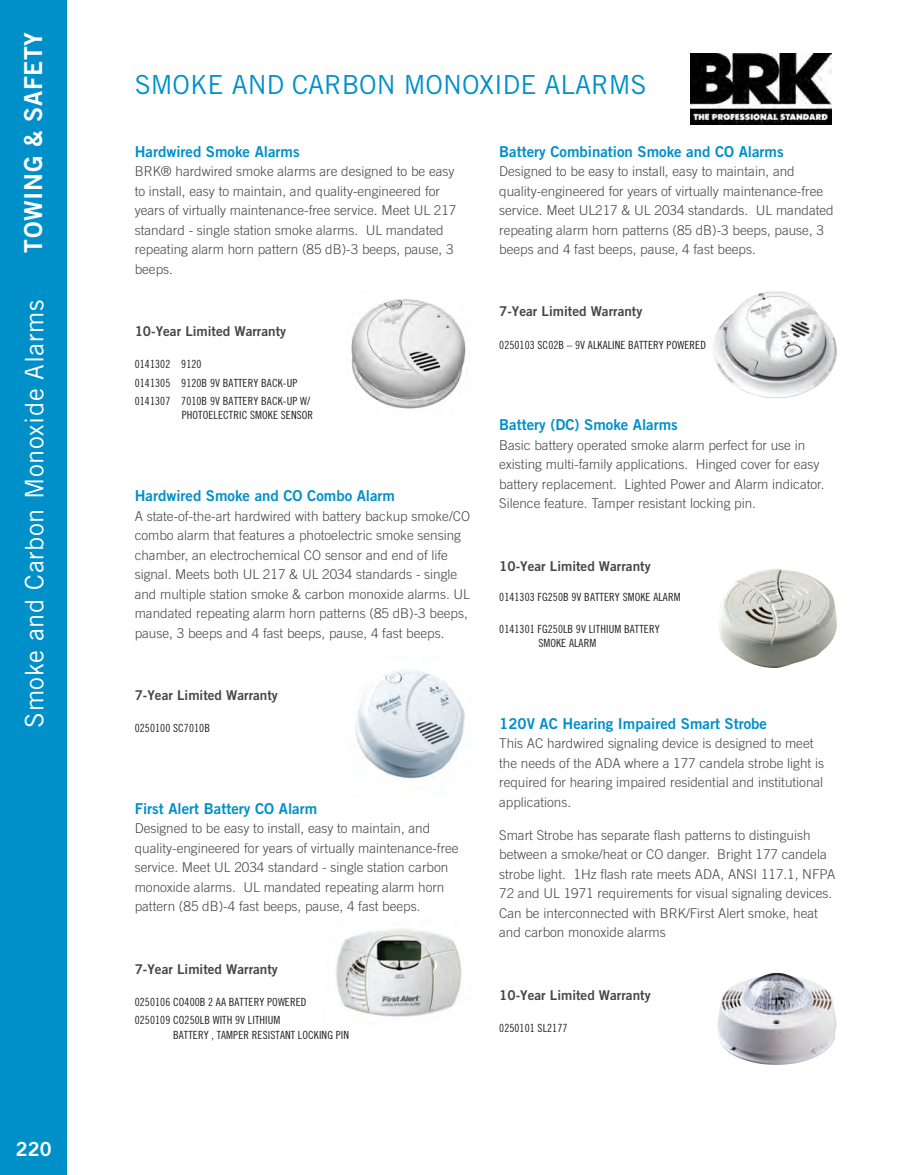
<style>
.page{position:relative;width:918px;height:1175px;background:#fff}
.page>*{position:absolute;margin:0;border:0;box-sizing:border-box;transform-origin:0 0}
.body_copy{font:26.25px "Trade Gothic";color:#0090c9}
.t1{font:25.5px "Trade Gothic";letter-spacing:.025em;color:#fff}
.t2{font:24.75px "Trade Gothic Bold Two";letter-spacing:.025em;color:#fff}
.t3{font:19.5px "Trade Gothic Bold Two";color:#fff}
.body_copy__no_spac{font:15px "Trade Gothic Bold Two";color:#0090c9}
.body_copy__some_sp{font:300 13.5px/19.5px "Trade Gothic";color:#464748}
.body_copy__some_sp-2{font:13.5px "Trade Gothic Bold Two";color:#464748}
.Part___s{font:11.25px/14.2px "Trade Gothic Cond Eighteen";letter-spacing:.01em;color:#231f20}
.body_copy__some_sp-3{font:11.25px "Trade Gothic Cond Eighteen";letter-spacing:.01em;color:#231f20}
</style>
<div class="page">
<div style="left:0;top:0;width:68px;height:1174px;background:#0090c9"></div>
<img style="left:351px;top:299px;width:115px;height:110px">
<img style="left:355px;top:670px;width:110px;height:109px">
<img style="left:336px;top:929px;width:126px;height:88px">
<img style="left:713px;top:291px;width:124px;height:107px">
<img style="left:717px;top:973px;width:66px;height:91px">
<img style="left:690px;top:54px;width:141px;height:71px">
<img style="left:719px;top:569px;width:118px;height:99px">
<h3 class="t2" style="left:18px;top:252px;width:222px;rotate:-90deg">TOWING &amp; SAFETY</h3>
<p class="t1" style="left:19px;top:727px;width:429px;rotate:-90deg">Smoke and Carbon Monoxide Alarms</p>
<h3 class="t3" style="left:16px;top:1136px;width:37px">220</h3>
<p class="body_copy" style="left:135px;top:69px;width:513px">SMOKE AND CARBON MONOXIDE ALARMS</p>
<p class="body_copy__no_spac" style="left:135px;top:142px;width:166px">Hardwired Smoke Alarms</p>
<p class="body_copy__some_sp" style="left:135px;top:161px;width:323px">BRK® hardwired smoke alarms are designed to be easy to install, easy to maintain, and quality-engineered for years of virtually maintenance-free service. Meet UL 217 standard - single station smoke alarms. UL mandated repeating alarm horn pattern (85 dB)-3 beeps, pause, 3 beeps.</p>
<p class="body_copy__some_sp-2" style="left:135px;top:323px;width:153px">10-Year Limited Warranty</p>
<p class="Part___s" style="left:135px;top:357px;width:68px">0141302 9120</p>
<p class="Part___s" style="left:135px;top:375px;width:164px">0141305 9120B 9V BATTERY BACK-UP</p>
<p class="Part___s" style="left:135px;top:394px;width:180px;text-align:right">0141307 7010B 9V BATTERY BACK-UP W/<br>PHOTOELECTRIC SMOKE SENSOR</p>
<p class="body_copy__no_spac" style="left:135px;top:486px;width:262px">Hardwired Smoke and CO Combo Alarm</p>
<p class="body_copy__some_sp" style="left:135px;top:506px;width:337px">A state-of-the-art hardwired with battery backup smoke/CO combo alarm that features a photoelectric smoke sensing chamber, an electrochemical CO sensor and end of life signal. Meets both UL 217 &amp; UL 2034 standards - single and multiple station smoke &amp; carbon monoxide alarms. UL mandated repeating alarm horn patterns (85 dB)-3 beeps, pause, 3 beeps and 4 fast beeps, pause, 4 fast beeps.</p>
<p class="body_copy__some_sp-2" style="left:135px;top:687px;width:145px">7-Year Limited Warranty</p>
<p class="Part___s" style="left:135px;top:721px;width:77px">0250100 SC7010B</p>
<p class="body_copy__no_spac" style="left:135px;top:799px;width:184px">First Alert Battery CO Alarm</p>
<p class="body_copy__some_sp" style="left:135px;top:818px;width:326px">Designed to be easy to install, easy to maintain, and quality-engineered for years of virtually maintenance-free service. Meet UL 2034 standard - single station carbon monoxide alarms. UL mandated repeating alarm horn pattern (85 dB)-4 fast beeps, pause, 4 fast beeps.</p>
<p class="body_copy__some_sp-2" style="left:135px;top:960px;width:145px">7-Year Limited Warranty</p>
<p class="Part___s" style="left:135px;top:994px;width:173px">0250106 CO400B 2 AA BATTERY POWERED</p>
<p class="Part___s" style="left:173px;top:1013px;width:177px;text-indent:-38px">0250109 CO250LB WITH 9V LITHIUM<br>BATTERY , TAMPER RESISTANT LOCKING PIN</p>
<p class="body_copy__no_spac" style="left:499px;top:142px;width:286px">Battery Combination Smoke and CO Alarms</p>
<p class="body_copy__some_sp" style="left:499px;top:161px;width:336px">Designed to be easy to install, easy to maintain, and quality-engineered for years of virtually maintenance-free service. Meet UL217 &amp; UL 2034 standards. UL mandated repeating alarm horn patterns (85 dB)-3 beeps, pause, 3 beeps and 4 fast beeps, pause, 4 fast beeps.</p>
<p class="body_copy__some_sp-2" style="left:499px;top:303px;width:145px">7-Year Limited Warranty</p>
<p class="Part___s" style="left:499px;top:337px;width:208px">0250103 SC02B – 9V ALKALINE BATTERY POWERED</p>
<p class="body_copy__no_spac" style="left:499px;top:416px;width:180px">Battery (DC) Smoke Alarms</p>
<p class="body_copy__some_sp" style="left:499px;top:435px;width:327px">Basic battery operated smoke alarm perfect for use in existing multi-family applications. Hinged cover for easy battery replacement. Lighted Power and Alarm indicator.<br>Silence feature. Tamper resistant locking pin.</p>
<p class="body_copy__some_sp-2" style="left:499px;top:557px;width:153px">10-Year Limited Warranty</p>
<p class="body_copy__some_sp-3" style="left:499px;top:590px;width:183px">0141303 FG250B 9V BATTERY SMOKE ALARM</p>
<p class="Part___s" style="left:538px;top:621px;width:123px;text-indent:-39px">0141301 FG250LB 9V LITHIUM BATTERY<br>SMOKE ALARM</p>
<p class="body_copy__no_spac" style="left:499px;top:714px;width:269px">120V AC Hearing Impaired Smart Strobe</p>
<p class="body_copy__some_sp" style="left:499px;top:733px;width:326px">This AC hardwired signaling device is designed to meet the needs of the ADA where a 177 candela strobe light is required for hearing impaired residential and institutional applications.</p>
<p class="body_copy__some_sp" style="left:499px;top:825px;width:338px">Smart Strobe has separate flash patterns to distinguish between a smoke/heat or CO danger. Bright 177 candela strobe light. 1Hz flash rate meets ADA, ANSI 117.1, NFPA 72 and UL 1971 requirements for visual signaling devices.<br>Can be interconnected with BRK/First Alert smoke, heat and carbon monoxide alarms</p>
<p class="body_copy__some_sp-2" style="left:499px;top:986px;width:153px">10-Year Limited Warranty</p>
<p class="Part___s" style="left:499px;top:1020px;width:70px">0250101 SL2177</p>
</div>
